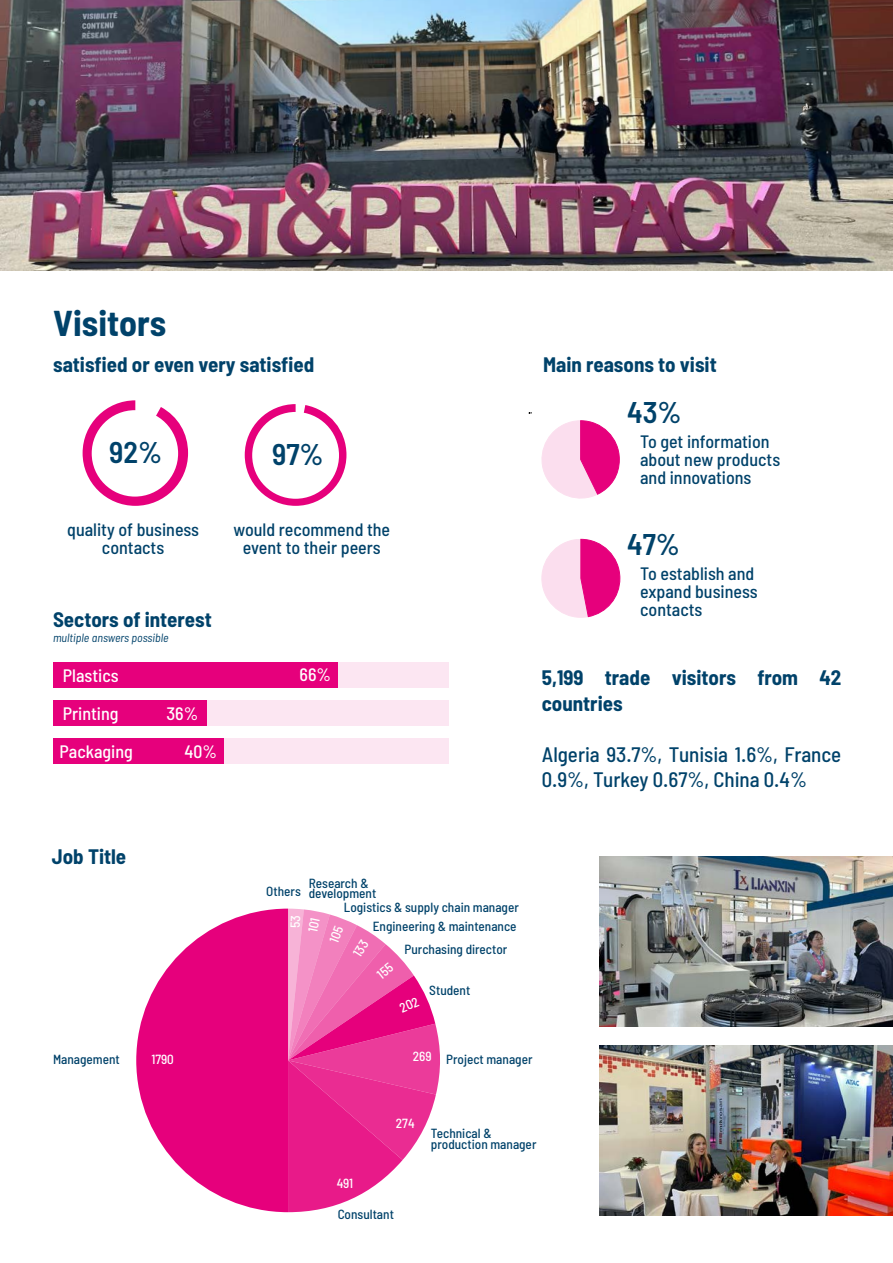
<style>
.page{position:relative;width:893px;height:1263px;background:#fff}
.page>*{position:absolute;margin:0;border:0;box-sizing:border-box;transform-origin:0 0}
.t1{font:700 semi-condensed 36px "Barlow";color:#00426a}
.t2{font:600 semi-condensed 30px "Barlow";color:#00426a}
.t3{font:700 semi-condensed 21px/25.5px "Barlow";color:#00426a}
.t4{font:500 semi-condensed 21px/25.5px "Barlow";color:#00426a}
.t5{font:500 semi-condensed 18px/18px "Barlow";color:#00426a;text-align:center}
.t6{font:500 semi-condensed 18px "Barlow";color:#fff}
.t7{font:500 semi-condensed 13.2px/10.6px "Barlow";color:#00426a}
.t8{font:500 semi-condensed 13.2px "Barlow";color:#fff}
.t9{font:italic semi-condensed 12px "Barlow";color:#00426a}
</style>
<div class="page">
<svg style="left:245px;top:404px;width:101px;height:102px"></svg>
<div style="left:252px;top:412px;width:87px;height:87px;background:#fff;border-radius:50%"></div>
<svg style="left:83px;top:400px;width:105px;height:106px"></svg>
<div style="left:92px;top:410px;width:86px;height:87px;background:#fff;border-radius:50%"></div>
<img style="left:0;top:0;width:893px;height:270px">
<div style="left:53px;top:700px;width:395px;height:26px;background:#fce6f2"></div>
<div style="left:53px;top:738px;width:395px;height:25px;background:#fce6f2"></div>
<div style="left:53px;top:700px;width:153px;height:26px;background:#e6007c"></div>
<div style="left:53px;top:738px;width:170px;height:25px;background:#e6007c"></div>
<div style="left:53px;top:662px;width:395px;height:26px;background:#fce6f2"></div>
<div style="left:53px;top:662px;width:285px;height:26px;background:#e6007c"></div>
<svg style="left:541px;top:420px;width:78px;height:79px"></svg>
<svg style="left:541px;top:539px;width:79px;height:79px"></svg>
<svg style="left:136px;top:908px;width:152px;height:304px;fill:#e6007c"></svg>
<img style="left:600px;top:857px;width:293px;height:170px">
<img style="left:600px;top:1045px;width:293px;height:170px">
<svg style="left:288px;top:908px;width:152px;height:304px"></svg>
<h1 class="t1" style="left:53px;top:300px;width:114px">Visitors</h1>
<h3 class="t3" style="left:53px;top:351px;width:263px">satisfied or even very satisfied</h3>
<h2 class="t2" style="left:109px;top:433px;width:54px">92%</h2>
<h2 class="t2" style="left:272px;top:435px;width:53px">97%</h2>
<h3 class="t5" style="left:67px;top:520px;width:133px">quality of business contacts</h3>
<h3 class="t3" style="left:53px;top:606px;width:160px">Sectors of interest</h3>
<p class="t9" style="left:53px;top:630px;width:117px">multiple answers possible</p>
<h3 class="t5" style="left:233px;top:520px;width:158px">would recommend the event to their peers</h3>
<h3 class="t6" style="left:63px;top:664px;width:57px">Plastics</h3>
<h3 class="t6" style="left:299px;top:663px;width:33px">66%</h3>
<h3 class="t6" style="left:63px;top:702px;width:57px">Printing</h3>
<h3 class="t6" style="left:166px;top:702px;width:33px">36%</h3>
<h3 class="t6" style="left:60px;top:740px;width:75px">Packaging</h3>
<h3 class="t6" style="left:184px;top:740px;width:34px">40%</h3>
<h3 class="t3" style="left:543px;top:351px;width:175px">Main reasons to visit</h3>
<h2 class="t2" style="left:627px;top:393px;width:56px">43%</h2>
<h3 class="t5" style="left:640px;top:432px;width:142px;text-align:left">To get information about new products and innovations</h3>
<h2 class="t2" style="left:627px;top:525px;width:54px">47%</h2>
<h3 class="t5" style="left:640px;top:564px;width:119px;text-align:left">To establish and expand business contacts</h3>
<h3 class="t3" style="left:542px;top:664px;width:301px">5,199 trade visitors from 42 countries</h3>
<h3 class="t4" style="left:542px;top:741px;width:301px">Algeria 93.7%, Tunisia 1.6%, France<br>0.9%, Turkey 0.67%, China 0.4%</h3>
<h3 class="t3" style="left:52px;top:843px;width:76px">Job Title</h3>
<p class="t7" style="left:53px;top:1053px;width:68px">Management</p>
<p class="t7" style="left:266px;top:877px;width:112px;text-indent:43px">Research &amp;<br>Others development</p>
<p class="t7" style="left:344px;top:902px;width:176px">Logistics &amp; supply chain manager</p>
<p class="t7" style="left:373px;top:920px;width:145px">Engineering &amp; maintenance</p>
<p class="t7" style="left:405px;top:944px;width:104px">Purchasing director</p>
<p class="t7" style="left:429px;top:985px;width:43px">Student</p>
<p class="t8" style="left:151px;top:1051px;width:24px">1790</p>
<p class="t8" style="left:413px;top:1048px;width:20px">269</p>
<p class="t7" style="left:446px;top:1053px;width:88px">Project manager</p>
<p class="t8" style="left:337px;top:1175px;width:18px">491</p>
<p class="t8" style="left:396px;top:1115px;width:20px">274</p>
<p class="t7" style="left:338px;top:1209px;width:58px">Consultant</p>
<p class="t7" style="left:431px;top:1128px;width:107px">Technical &amp; production manager</p>
</div>
